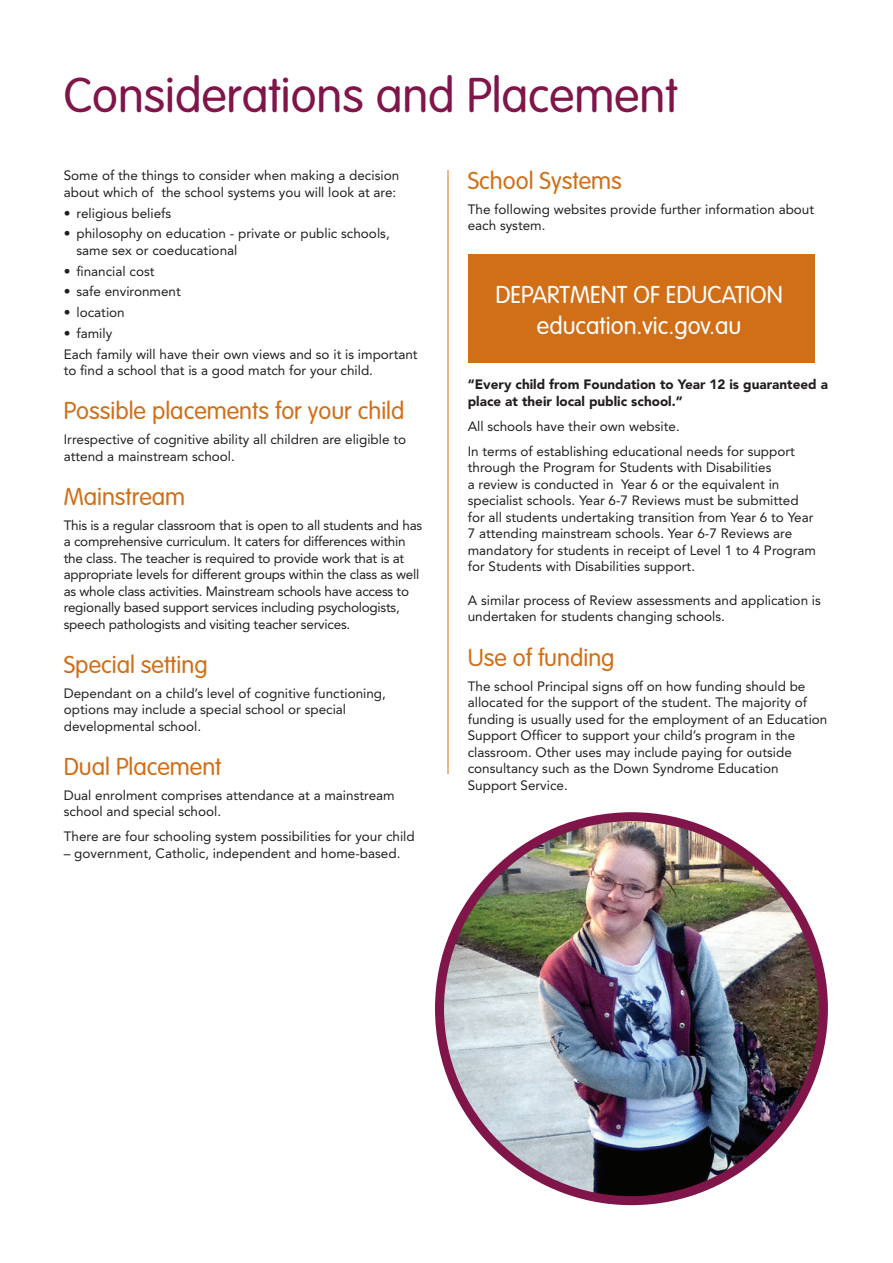
<style>
.page{position:relative;width:893px;height:1263px;background:#fff}
.page>*{position:absolute;margin:0;border:0;box-sizing:border-box;transform-origin:0 0}
.heading_1{font:300 48px "VAG Rounded";color:#7f1548}
.bubble_text_2__-_tex{font:300 24px "VAG Rounded";color:#d06f18}
.bubble_text_2{font:300 24px "VAG Rounded";color:#fff}
.text{font:13.5px/16.5px "Avenir";color:#231f20}
.text-2{font:13.5px/16.5px "Avenir";letter-spacing:-.02em;color:#231f20}
.bullet_text{font:13.5px/16.5px "Avenir";color:#231f20}
.bubble_text_2__-_tex-2{font:13.5px/16.5px "Avenir";color:#231f20}
.text-3{font:900 13.5px/16.5px "Avenir";color:#231f20}
</style>
<div class="page">
<hr style="left:448px;top:170px;width:1px;height:604px;background:#d06f18">
<div style="left:468px;top:254px;width:347px;height:108px;background:#d06f18"></div>
<img style="left:439px;top:817px;width:384px;height:384px;border-radius:192px">
<div style="left:435px;top:812px;width:393px;height:393px;border:9px solid #7f1548;border-radius:50%"></div>
<p class="heading_1" style="left:64px;top:68px;width:616px">Considerations and Placement</p>
<p class="text" style="left:64px;top:167px;width:337px">Some of the things to consider when making a decision about which of the school systems you will look at are:</p>
<p class="bullet_text" style="left:64px;top:205px;width:109px">• religious beliefs</p>
<p class="bullet_text" style="left:77px;top:225px;width:315px;text-indent:-13px">• philosophy on education - private or public schools, same sex or coeducational</p>
<p class="bullet_text" style="left:64px;top:263px;width:92px">• financial cost</p>
<p class="bullet_text" style="left:64px;top:283px;width:119px">• safe environment</p>
<p class="bullet_text" style="left:64px;top:304px;width:63px">• location</p>
<p class="bullet_text" style="left:64px;top:325px;width:50px">• family</p>
<p class="text" style="left:64px;top:346px;width:355px">Each family will have their own views and so it is important to find a school that is a good match for your child.</p>
<p class="bubble_text_2__-_tex" style="left:64px;top:397px;width:342px">Possible placements for your child</p>
<p class="text" style="left:64px;top:431px;width:344px">Irrespective of cognitive ability all children are eligible to attend a mainstream school.</p>
<p class="bubble_text_2__-_tex" style="left:64px;top:482px;width:123px">Mainstream</p>
<p class="text-2" style="left:64px;top:517px;width:360px">This is a regular classroom that is open to all students and has a comprehensive curriculum. It caters for differences within the class. The teacher is required to provide work that is at appropriate levels for different groups within the class as well as whole class activities. Mainstream schools have access to regionally based support services including psychologists, speech pathologists and visiting teacher services.</p>
<p class="bubble_text_2__-_tex" style="left:64px;top:651px;width:145px">Special setting</p>
<p class="text" style="left:64px;top:685px;width:324px">Dependant on a child’s level of cognitive functioning, options may include a special school or special developmental school.</p>
<p class="bubble_text_2__-_tex" style="left:64px;top:753px;width:159px">Dual Placement</p>
<p class="text" style="left:64px;top:787px;width:332px">Dual enrolment comprises attendance at a mainstream school and special school.</p>
<p class="text" style="left:64px;top:828px;width:352px">There are four schooling system possibilities for your child</p>
<p class="text" style="left:64px;top:845px;width:338px">– government, Catholic, independent and home-based.</p>
<p class="bubble_text_2__-_tex" style="left:468px;top:167px;width:156px">School Systems</p>
<p class="text" style="left:468px;top:201px;width:348px">The following websites provide further information about each system.</p>
<p class="bubble_text_2" style="left:495px;top:280px;width:289px">DEPARTMENT OF EDUCATION</p>
<p class="bubble_text_2" style="left:537px;top:312px;width:206px">education.vic.gov.au</p>
<p class="text-3" style="left:468px;top:376px;width:362px">“Every child from Foundation to Year 12 is guaranteed a place at their local public school.”</p>
<p class="text" style="left:468px;top:418px;width:214px">All schools have their own website.</p>
<p class="text" style="left:468px;top:443px;width:350px">In terms of establishing educational needs for support through the Program for Students with Disabilities<br>a review is conducted in Year 6 or the equivalent in specialist schools. Year 6-7 Reviews must be submitted for all students undertaking transition from Year 6 to Year 7 attending mainstream schools. Year 6-7 Reviews are mandatory for students in receipt of Level 1 to 4 Program for Students with Disabilities support.</p>
<p class="bubble_text_2__-_tex-2" style="left:468px;top:592px;width:355px">A similar process of Review assessments and application is undertaken for students changing schools.</p>
<p class="bubble_text_2__-_tex" style="left:468px;top:643px;width:148px">Use of funding</p>
<p class="text" style="left:468px;top:678px;width:361px">The school Principal signs off on how funding should be allocated for the support of the student. The majority of funding is usually used for the employment of an Education Support Officer to support your child’s program in the classroom. Other uses may include paying for outside consultancy such as the Down Syndrome Education Support Service.</p>
</div>
